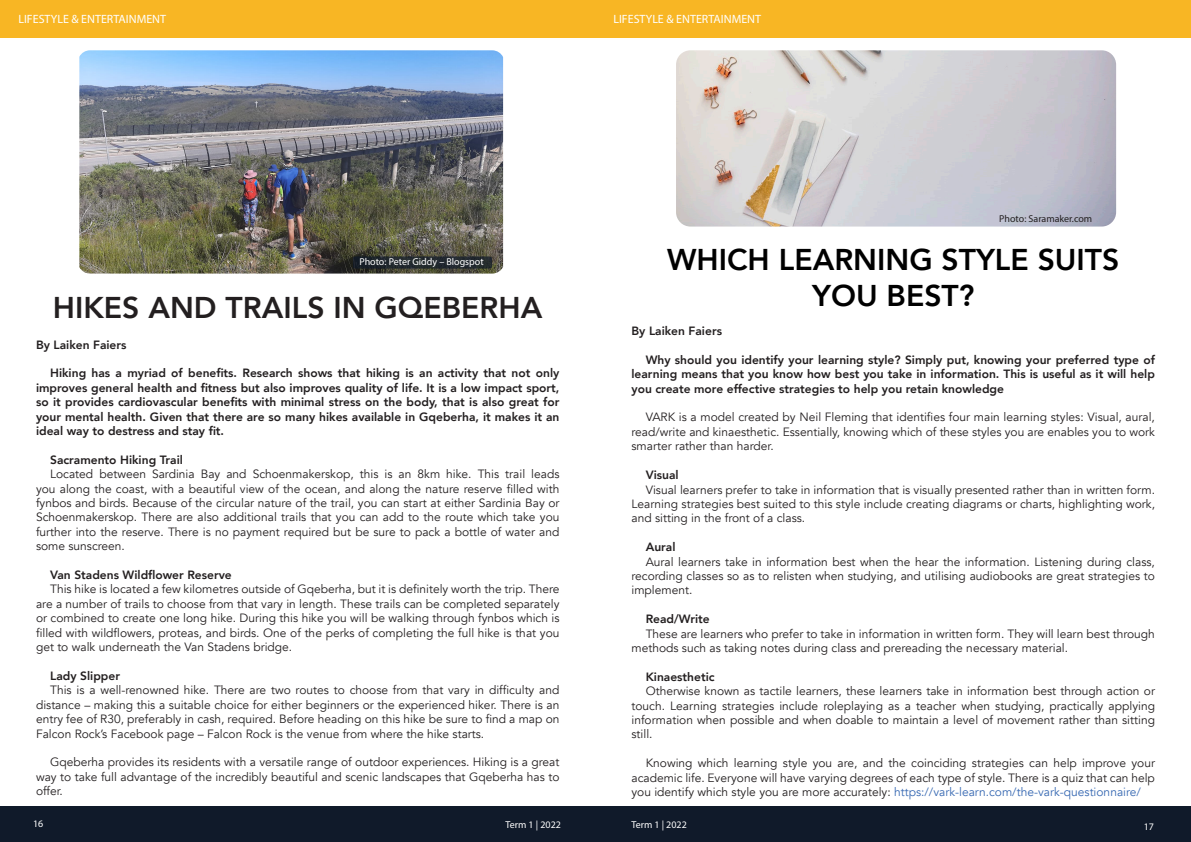
<style>
.page{position:relative;width:1191px;height:842px;background:#fff}
.page>*{position:absolute;margin:0;border:0;box-sizing:border-box;transform-origin:0 0}
.t1{font:800 30px/36px "Avenir";color:#000;text-align:center}
.t2{font:800 30px "Avenir";color:#231f20}
.t3{font:12px/14.4px "Avenir";color:#231f20;text-align:justify}
.t4{font:800 12px/14.4px "Avenir";color:#231f20;text-align:justify}
.t5{font:12px "Myriad Pro";color:#fff}
.t6{font:10px "Myriad Pro";color:#fff}
.t7{font:10px "Myriad Pro";color:#231f20}
.s1{color:#3668b2}
</style>
<div class="page">
<div style="left:0;top:806px;width:595px;height:36px;background:#101a2a"></div>
<div style="left:595px;top:806px;width:596px;height:36px;background:#101a2a"></div>
<div style="left:0;top:0;width:597px;height:37px;background:#f8b624"></div>
<div style="left:595px;top:0;width:596px;height:37px;background:#f8b624"></div>
<img style="left:79px;top:50px;width:424px;height:224px">
<svg style="left:353px;top:256px;width:139px;height:13px;background:#232a2e"></svg>
<img style="left:676px;top:50px;width:440px;height:177px">
<p class="t5" style="left:18px;top:11px;width:149px">LIFESTYLE &amp; ENTERTAINMENT</p>
<p class="t5" style="left:613px;top:11px;width:149px">LIFESTYLE &amp; ENTERTAINMENT</p>
<p class="t6" style="left:359px;top:256px;width:126px">Photo: Peter Giddy – Blogspot</p>
<p class="t2" style="left:53px;top:280px;width:491px">HIKES AND TRAILS IN GQEBERHA</p>
<p class="t4" style="left:36px;top:336px;width:92px">By Laiken Faiers</p>
<p class="t4" style="left:36px;top:365px;width:525px;text-indent:14px">Hiking has a myriad of benefits. Research shows that hiking is an activity that not only improves general health and fitness but also improves quality of life. It is a low impact sport, so it provides cardiovascular benefits with minimal stress on the body, that is also great for your mental health. Given that there are so many hikes available in Gqeberha, it makes it an ideal way to destress and stay fit.</p>
<p class="t4" style="left:50px;top:452px;width:134px">Sacramento Hiking Trail</p>
<p class="t3" style="left:36px;top:467px;width:525px;text-indent:14px">Located between Sardinia Bay and Schoenmakerskop, this is an 8km hike. This trail leads you along the coast, with a beautiful view of the ocean, and along the nature reserve filled with fynbos and birds. Because of the circular nature of the trail, you can start at either Sardinia Bay or Schoenmakerskop. There are also additional trails that you can add to the route which take you further into the reserve. There is no payment required but be sure to pack a bottle of water and some sunscreen.</p>
<p class="t4" style="left:50px;top:567px;width:183px">Van Stadens Wildflower Reserve</p>
<p class="t3" style="left:36px;top:582px;width:525px;text-indent:14px">This hike is located a few kilometres outside of Gqeberha, but it is definitely worth the trip. There are a number of trails to choose from that vary in length. These trails can be completed separately or combined to create one long hike. During this hike you will be walking through fynbos which is filled with wildflowers, proteas, and birds. One of the perks of completing the full hike is that you get to walk underneath the Van Stadens bridge.</p>
<p class="t4" style="left:50px;top:668px;width:71px">Lady Slipper</p>
<p class="t3" style="left:36px;top:683px;width:525px;text-indent:14px">This is a well-renowned hike. There are two routes to choose from that vary in difficulty and distance – making this a suitable choice for either beginners or the experienced hiker. There is an entry fee of R30, preferably in cash, required. Before heading on this hike be sure to find a map on Falcon Rock’s Facebook page – Falcon Rock is the venue from where the hike starts.</p>
<p class="t3" style="left:36px;top:755px;width:525px;text-indent:14px">Gqeberha provides its residents with a versatile range of outdoor experiences. Hiking is a great way to take full advantage of the incredibly beautiful and scenic landscapes that Gqeberha has to offer.</p>
<p class="t7" style="left:999px;top:213px;width:94px">Photo: Saramaker.com</p>
<p class="t1" style="left:667px;top:240px;width:454px">WHICH LEARNING STYLE SUITS<br>YOU BEST?</p>
<p class="t4" style="left:631px;top:323px;width:92px">By Laiken Faiers</p>
<p class="t4" style="left:631px;top:352px;width:525px;text-indent:14px">Why should you identify your learning style? Simply put, knowing your preferred type of learning means that you know how best you take in information. This is useful as it will help you create more effective strategies to help you retain knowledge</p>
<p class="t3" style="left:631px;top:410px;width:525px;text-indent:14px">VARK is a model created by Neil Fleming that identifies four main learning styles: Visual, aural, read/write and kinaesthetic. Essentially, knowing which of these styles you are enables you to work smarter rather than harder.</p>
<p class="t4" style="left:645px;top:467px;width:35px">Visual</p>
<p class="t3" style="left:631px;top:482px;width:525px;text-indent:14px">Visual learners prefer to take in information that is visually presented rather than in written form.<br>Learning strategies best suited to this style include creating diagrams or charts, highlighting work, and sitting in the front of a class.</p>
<p class="t4" style="left:645px;top:539px;width:31px">Aural</p>
<p class="t3" style="left:631px;top:554px;width:525px;text-indent:14px">Aural learners take in information best when the hear the information. Listening during class, recording classes so as to relisten when studying, and utilising audiobooks are great strategies to implement.</p>
<p class="t4" style="left:645px;top:611px;width:66px">Read/Write</p>
<p class="t3" style="left:631px;top:626px;width:525px;text-indent:14px">These are learners who prefer to take in information in written form. They will learn best through methods such as taking notes during class and prereading the necessary material.</p>
<p class="t4" style="left:645px;top:668px;width:70px">Kinaesthetic</p>
<p class="t3" style="left:631px;top:684px;width:525px;text-indent:14px">Otherwise known as tactile learners, these learners take in information best through action or touch. Learning strategies include roleplaying as a teacher when studying, practically applying information when possible and when doable to maintain a level of movement rather than sitting still.</p>
<p class="t3" style="left:631px;top:756px;width:525px;text-indent:14px">Knowing which learning style you are, and the coinciding strategies can help improve your academic life. Everyone will have varying degrees of each type of style. There is a quiz that can help you identify which style you are more accurately: <span class="s1">https://vark-learn.com/the-vark-questionnaire/</span></p>
<p class="t6" style="left:33px;top:817px;width:12px">16</p>
<p class="t6" style="left:505px;top:819px;width:57px">Term 1 | 2022</p>
<p class="t6" style="left:631px;top:819px;width:57px">Term 1 | 2022</p>
<p class="t6" style="left:1143px;top:821px;width:12px">17</p>
</div>
